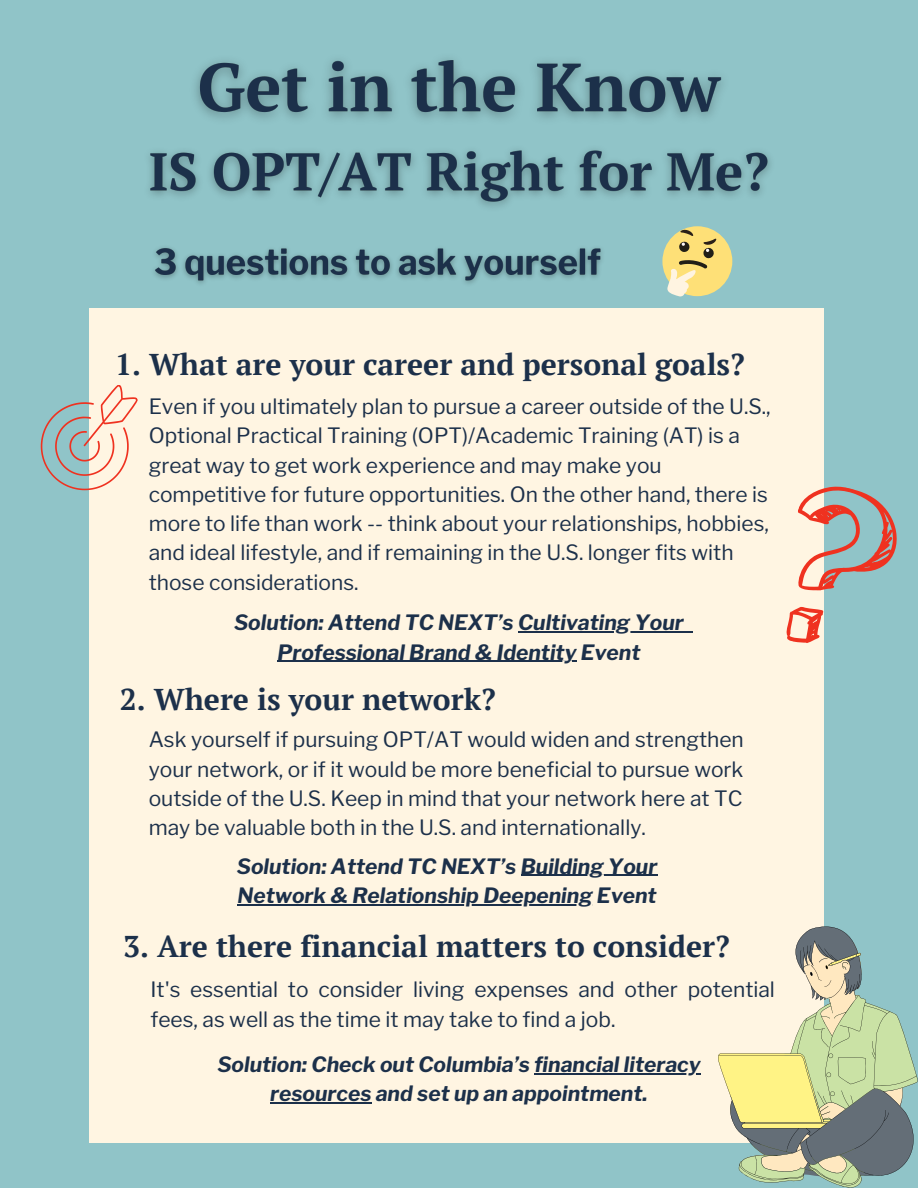
<style>
.page{position:relative;width:918px;height:1188px;background:#90c4c8}
.page>*{position:absolute;margin:0;border:0;box-sizing:border-box;transform-origin:0 0}
.t1{font:700 30px "PT Serif";color:#1c304a}
.t2{font:21px/29.2px "Libre Franklin";color:#1c304a}
.t3{font:italic 700 21px/29.2px "Libre Franklin";color:#1c304a;text-align:center}
</style>
<div class="page">
<img style="left:195px;top:59px;width:527px;height:60px">
<img style="left:149px;top:150px;width:622px;height:57px">
<div style="left:89px;top:308px;width:735px;height:835px;background:#fff5e2"></div>
<svg style="left:40px;top:385px;width:98px;height:106px"></svg>
<img style="left:154px;top:247px;width:448px;height:37px">
<div style="left:662px;top:226px;width:70px;height:70px;background:#fee077;border-radius:50%"></div>
<svg style="left:666px;top:229px;width:50px;height:68px"></svg>
<svg style="left:786px;top:486px;width:111px;height:157px"></svg>
<svg style="left:718px;top:926px;width:200px;height:262px"></svg>
<hr style="left:521px;top:875px;width:136px;height:1px;background:#1c304a">
<hr style="left:238px;top:904px;width:355px;height:1px;background:#1c304a">
<hr style="left:534px;top:1073px;width:167px;height:1px;background:#1c304a">
<hr style="left:270px;top:1102px;width:102px;height:1px;background:#1c304a">
<hr style="left:518px;top:632px;width:166px;height:1px;background:#1c304a">
<hr style="left:277px;top:661px;width:300px;height:1px;background:#1c304a">
<h4 class="t1" style="left:115px;top:344px;width:631px">1. What are your career and personal goals?</h4>
<p class="t2" style="left:149px;top:392px;width:624px">Even if you ultimately plan to pursue a career outside of the U.S., Optional Practical Training (OPT)/Academic Training (AT) is a great way to get work experience and may make you competitive for future opportunities. On the other hand, there is more to life than work -- think about your relationships, hobbies, and ideal lifestyle, and if remaining in the U.S. longer fits with those considerations.</p>
<p class="t3" style="left:234px;top:608px;width:451px">Solution: Attend TC NEXT’s Cultivating Your<br>Professional Brand &amp; Identity Event</p>
<h5 class="t1" style="left:120px;top:679px;width:377px">2. Where is your network?</h5>
<h4 class="t2" style="left:149px;top:725px;width:597px;text-align:justify">Ask yourself if pursuing OPT/AT would widen and strengthen your network, or if it would be more beneficial to pursue work outside of the U.S. Keep in mind that your network here at TC may be valuable both in the U.S. and internationally.</h4>
<h4 class="t3" style="left:237px;top:851px;width:422px">Solution: Attend TC NEXT’s Building Your</h4>
<h5 class="t3" style="left:238px;top:881px;width:421px">Network &amp; Relationship Deepening Event</h5>
<p class="t1" style="left:123px;top:926px;width:608px">3. Are there financial matters to consider?</p>
<h5 class="t2" style="left:150px;top:975px;width:626px">It's essential to consider living expenses and other potential fees, as well as the time it may take to find a job.</h5>
<p class="t3" style="left:217px;top:1050px;width:485px">Solution: Check out Columbia’s financial literacy</p>
<p class="t3" style="left:270px;top:1079px;width:379px">resources and set up an appointment.</p>
</div>
